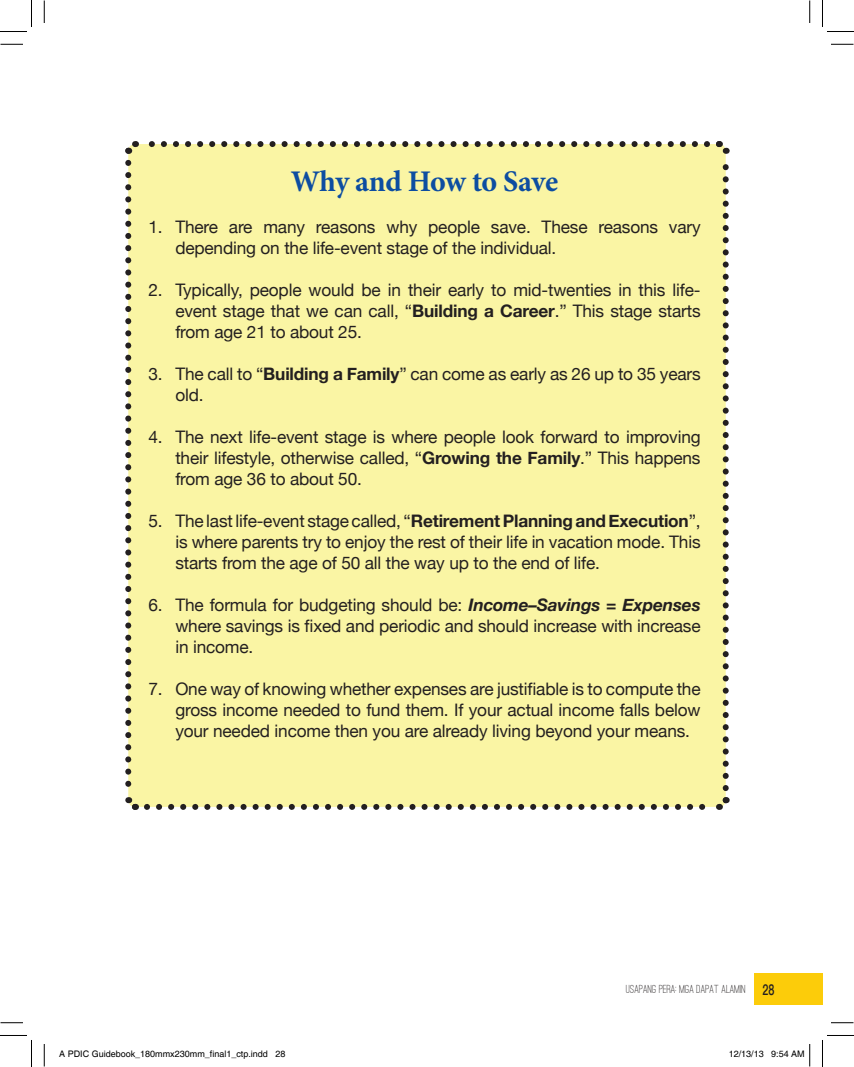
<style>
.page{position:relative;width:854px;height:1067px;background:#fff}
.page>*{position:absolute;margin:0;border:0;box-sizing:border-box;transform-origin:0 0}
.t1{font:700 30px "Minion Pro";letter-spacing:-.02em;color:#0d4da1}
.t2{font:17.25px/21px "Helvetica Neue";letter-spacing:-.01em;color:#231f20;text-align:justify}
.t3{font:500 12px "Ostrich Sans";color:#231f20}
.t4{font:9px "Helvetica";color:#000}
.s1{font-weight:700}
.s2{font-weight:700;font-style:italic}
.s3{font-family:"Helvetica Neue";font-size:15px}
</style>
<div class="page">
<div style="left:753px;top:973px;width:69px;height:31px;background:#fccc0a"></div>
<div style="left:128px;top:144px;width:598px;height:663px;background:#faf5a4;border-radius:7px"></div>
<svg style="left:125px;top:163px;width:14px;height:647px"></svg>
<svg style="left:147px;top:794px;width:583px;height:16px"></svg>
<svg style="left:716px;top:141px;width:14px;height:647px"></svg>
<svg style="left:125px;top:141px;width:582px;height:16px"></svg>
<svg style="left:0;top:44px;width:23px;height:1px"></svg>
<svg style="left:831px;top:44px;width:22px;height:1px"></svg>
<svg style="left:0;top:1022px;width:23px;height:1px"></svg>
<svg style="left:831px;top:1022px;width:22px;height:1px"></svg>
<svg style="left:44px;top:0;width:1px;height:23px"></svg>
<svg style="left:44px;top:1044px;width:1px;height:22px"></svg>
<svg style="left:809px;top:0;width:1px;height:23px"></svg>
<svg style="left:0;top:0;width:32px;height:32px"></svg>
<svg style="left:0;top:1035px;width:32px;height:31px"></svg>
<svg style="left:822px;top:0;width:32px;height:32px"></svg>
<svg style="left:822px;top:1035px;width:32px;height:31px"></svg>
<svg style="left:809px;top:1044px;width:1px;height:22px"></svg>
<h1 class="t1" style="left:291px;top:160px;width:269px">Why and How to Save</h1>
<p class="t2" style="left:175px;top:216px;width:527px;text-indent:-27px">1. There are many reasons why people save. These reasons vary depending on the life-event stage of the individual.</p>
<p class="t2" style="left:175px;top:279px;width:527px;text-indent:-27px">2. Typically, people would be in their early to mid-twenties in this life&shy;event stage that we can call, “<span class="s1">Building a Career</span>.” This stage starts from age 21 to about 25.</p>
<p class="t2" style="left:175px;top:363px;width:527px;text-indent:-27px">3. The call to “<span class="s1">Building a Family</span>” can come as early as 26 up to 35 years old.</p>
<p class="t2" style="left:175px;top:426px;width:527px;text-indent:-27px">4. The next life-event stage is where people look forward to improving their lifestyle, otherwise called, “<span class="s1">Growing the Family</span>.” This happens from age 36 to about 50.</p>
<p class="t2" style="left:175px;top:510px;width:527px;text-indent:-27px">5. The last life-event stage called, “<span class="s1">Retirement Planning and Execution</span>”, is where parents try to enjoy the rest of their life in vacation mode. This starts from the age of 50 all the way up to the end of life.</p>
<p class="t2" style="left:175px;top:594px;width:527px;text-indent:-27px">6. The formula for budgeting should be: <span class="s2">Income–Savings = Expenses </span>where savings is fixed and periodic and should increase with increase in income.</p>
<p class="t2" style="left:175px;top:678px;width:527px;text-indent:-27px">7. One way of knowing whether expenses are justifiable is to compute the gross income needed to fund them. If your actual income falls below your needed income then you are already living beyond your means.</p>
<p class="t3" style="left:626px;top:982px;width:150px">USAPANG PERA: MGA DAPAT ALAMIN <span class="s3">28</span></p>
<p class="t4" style="left:59px;top:1049px;width:228px">A PDIC Guidebook_180mmx230mm_final1_ctp.indd 28</p>
<p class="t4" style="left:729px;top:1049px;width:78px">12/13/13 9:54 AM</p>
</div>
